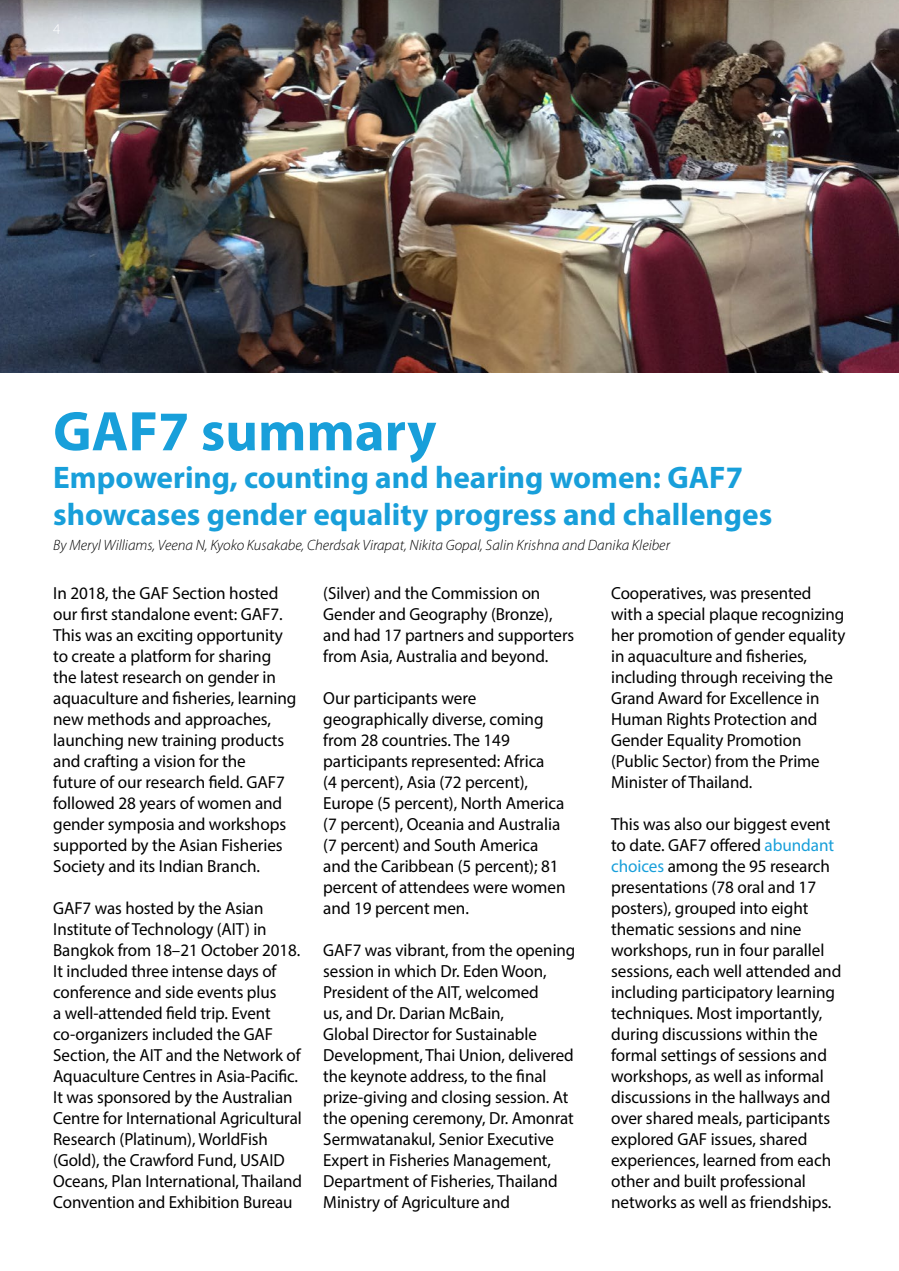
<style>
.page{position:relative;width:899px;height:1271px;background:#fff}
.page>*{position:absolute;margin:0;border:0;box-sizing:border-box;transform-origin:0 0}
.t1{font:700 56.25px "Myriad Pro";color:#189fda}
.t2{font:700 31.25px/37.5px "Myriad Pro";color:#189fda}
.t3{font:17.5px/21px "Myriad Pro";letter-spacing:-.005em;color:#000}
.t4{font:italic 300 15px "Myriad Pro";color:#000}
.t5{font:300 15px "Myriad Pro";color:#fff}
.s1{color:#189fda}
</style>
<div class="page">
<img style="left:0;top:0;width:898px;height:372px">
<p class="t5" style="left:53px;top:21px;width:9px">4</p>
<h1 class="t1" style="left:53px;top:394px;width:384px">GAF7 summary</h1>
<h2 class="t2" style="left:53px;top:457px;width:720px">Empowering, counting and hearing women: GAF7 showcases gender equality progress and challenges</h2>
<p class="t4" style="left:53px;top:536px;width:618px">By Meryl Williams, Veena N, Kyoko Kusakabe, Cherdsak Virapat, Nikita Gopal, Salin Krishna and Danika Kleiber</p>
<p class="t3" style="left:611px;top:582px;width:236px">Cooperatives, was presented with a special plaque recognizing her promotion of gender equality in aquaculture and fisheries, including through receiving the<br>Grand Award for Excellence in<br>Human Rights Protection and<br>Gender Equality Promotion (Public Sector) from the Prime<br>Minister of Thailand.</p>
<p class="t3" style="left:611px;top:813px;width:232px">This was also our biggest event to date. GAF7 offered <span class="s1">abundant choices</span> among the 95 research presentations (78 oral and 17 posters), grouped into eight thematic sessions and nine workshops, run in four parallel sessions, each well attended and including participatory learning techniques. Most importantly, during discussions within the formal settings of sessions and workshops, as well as informal discussions in the hallways and over shared meals, participants explored GAF issues, shared experiences, learned from each other and built professional networks as well as friendships.</p>
<p class="t3" style="left:323px;top:582px;width:252px">(Silver) and the Commission on<br>Gender and Geography (Bronze), and had 17 partners and supporters from Asia, Australia and beyond.</p>
<p class="t3" style="left:323px;top:687px;width:244px">Our participants were geographically diverse, coming from 28 countries. The 149 participants represented: Africa<br>(4 percent), Asia (72 percent),<br>Europe (5 percent), North America (7 percent), Oceania and Australia (7 percent) and South America and the Caribbean (5 percent); 81 percent of attendees were women and 19 percent men.</p>
<p class="t3" style="left:323px;top:939px;width:253px">GAF7 was vibrant, from the opening session in which Dr. Eden Woon,<br>President of the AIT, welcomed<br>us, and Dr. Darian McBain,<br>Global Director for Sustainable<br>Development, Thai Union, delivered the keynote address, to the final prize-giving and closing session. At the opening ceremony, Dr. Amonrat<br>Sermwatanakul, Senior Executive<br>Expert in Fisheries Management,<br>Department of Fisheries, Thailand<br>Ministry of Agriculture and</p>
<p class="t3" style="left:53px;top:582px;width:245px">In 2018, the GAF Section hosted our first standalone event: GAF7.<br>This was an exciting opportunity to create a platform for sharing the latest research on gender in aquaculture and fisheries, learning new methods and approaches, launching new training products and crafting a vision for the<br>future of our research field. GAF7 followed 28 years of women and gender symposia and workshops supported by the Asian Fisheries<br>Society and its Indian Branch.</p>
<p class="t3" style="left:53px;top:897px;width:250px">GAF7 was hosted by the Asian Institute of Technology (AIT) in Bangkok from 18–21 October 2018.<br>It included three intense days of conference and side events plus<br>a well-attended field trip. Event co-organizers included the GAF Section, the AIT and the Network of Aquaculture Centres in Asia-Pacific.<br>It was sponsored by the Australian Centre for International Agricultural Research (Platinum), WorldFish (Gold), the Crawford Fund, USAID Oceans, Plan International, Thailand Convention and Exhibition Bureau</p>
</div>
